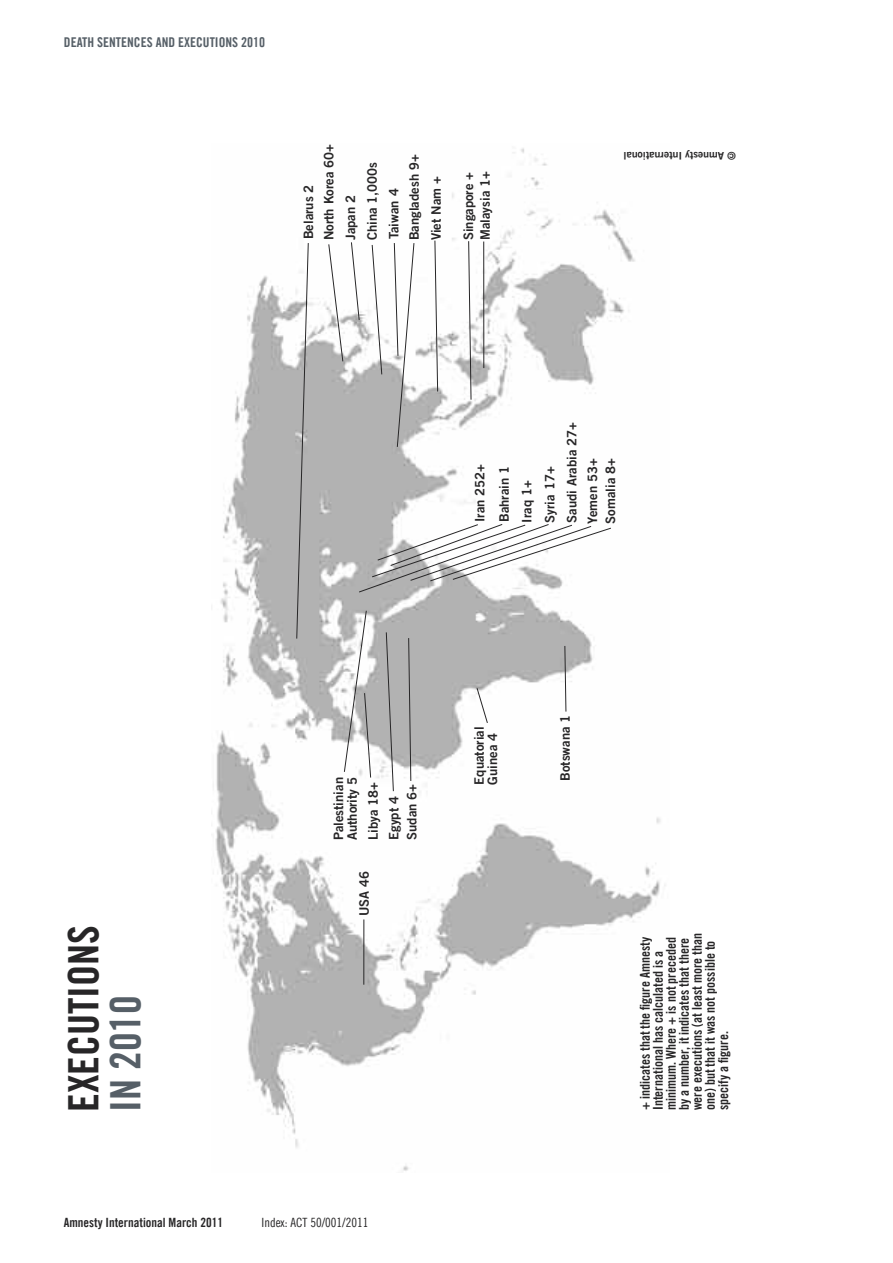
<style>
.page{position:relative;width:893px;height:1263px;background:#fff}
.page>*{position:absolute;margin:0;border:0;box-sizing:border-box;transform-origin:0 0}
.t1{font:42px "Amnesty Trade Gothic Bd Cn 20";color:#272627}
.t2{font:42px "Amnesty Trade Gothic Bd Cn 20";color:#565f67}
.t3{font:13.5px/13px "Amnesty Trade Gothic Bd Cn 20";color:#272627}
.t4{font:13.5px "Amnesty Trade Gothic Bd Cn 20";color:#565f67}
.t5{font:13.05px/13.5px "Amnesty Trade Gothic Bd 2";color:#272627}
.t6{font:12.75px "Amnesty Trade Gothic Bd Cn 20";color:#272627}
.t7{font:12.75px "Amnesty Trade Gothic Cn 18";color:#272627}
.t8{font:10.5px "Amnesty Trade Gothic Bd 2";color:#272627}
</style>
<div class="page">
<img style="left:213px;top:148px;width:453px;height:1023px">
<svg style="left:329px;top:244px;width:14px;height:118px"></svg>
<svg style="left:351px;top:242px;width:8px;height:78px"></svg>
<svg style="left:372px;top:245px;width:10px;height:130px"></svg>
<svg style="left:435px;top:240px;width:3px;height:152px"></svg>
<svg style="left:468px;top:241px;width:3px;height:159px"></svg>
<hr style="left:483px;top:242px;width:1px;height:126px;background:#272627">
<hr style="left:364px;top:919px;width:1px;height:66px;background:#272627">
<svg style="left:344px;top:610px;width:27px;height:168px"></svg>
<svg style="left:386px;top:632px;width:8px;height:159px"></svg>
<svg style="left:408px;top:638px;width:3px;height:143px"></svg>
<svg style="left:565px;top:646px;width:1px;height:66px"></svg>
<svg style="left:477px;top:688px;width:11px;height:35px"></svg>
<svg style="left:359px;top:524px;width:252px;height:68px"></svg>
<svg style="left:394px;top:243px;width:20px;height:204px"></svg>
<svg style="left:297px;top:243px;width:11px;height:396px"></svg>
<p class="t4" style="left:64px;top:33px;width:203px">DEATH SENTENCES AND EXECUTIONS 2010</p>
<p class="t5" style="left:302px;top:239px;width:56px;rotate:-90deg">Belarus 2</p>
<p class="t5" style="left:322px;top:240px;width:98px;rotate:-90deg">North Korea 60+</p>
<p class="t5" style="left:343px;top:240px;width:47px;rotate:-90deg">Japan 2</p>
<p class="t5" style="left:365px;top:240px;width:80px;rotate:-90deg">China 1,000s</p>
<p class="t5" style="left:387px;top:239px;width:52px;rotate:-90deg">Taiwan 4</p>
<p class="t5" style="left:407px;top:240px;width:87px;rotate:-90deg">Bangladesh 9+</p>
<p class="t5" style="left:429px;top:240px;width:66px;rotate:-90deg">Viet Nam +</p>
<p class="t5" style="left:478px;top:240px;width:71px;rotate:-90deg">Malaysia 1+</p>
<p class="t5" style="left:461px;top:240px;width:70px;rotate:-90deg">Singapore +</p>
<p class="t8" style="left:736px;top:162px;width:114px;rotate:-180deg">© A m ytsen lanoi tanretnI</p>
<p class="t5" style="left:473px;top:522px;width:60px;rotate:-90deg">Iran 252+</p>
<p class="t5" style="left:565px;top:523px;width:102px;rotate:-90deg">Saudi Arabia 27+</p>
<p class="t5" style="left:497px;top:522px;width:58px;rotate:-90deg">Bahrain 1</p>
<p class="t5" style="left:603px;top:524px;width:67px;rotate:-90deg">Somalia 8+</p>
<p class="t5" style="left:585px;top:524px;width:67px;rotate:-90deg">Yemen 53+</p>
<p class="t5" style="left:543px;top:523px;width:58px;rotate:-90deg">Syria 17+</p>
<p class="t5" style="left:520px;top:523px;width:44px;rotate:-90deg">Iraq 1+</p>
<h1 class="t1" style="left:58px;top:1112px;width:188px;rotate:-90deg">EXECUTIONS</h1>
<h1 class="t2" style="left:100px;top:1112px;width:118px;rotate:-90deg">IN 2010</h1>
<p class="t5" style="left:332px;top:840px;width:65px;rotate:-90deg">Palestinian<br>Authority 5</p>
<p class="t5" style="left:366px;top:840px;width:60px;rotate:-90deg">Libya 18+</p>
<p class="t5" style="left:357px;top:916px;width:47px;rotate:-90deg">USA 46</p>
<p class="t5" style="left:405px;top:840px;width:58px;rotate:-90deg">Sudan 6+</p>
<p class="t5" style="left:387px;top:840px;width:45px;rotate:-90deg">Egypt 4</p>
<p class="t6" style="left:64px;top:1214px;width:161px">AMNESTY INTERNATIONAL MARCH 2011</p>
<p class="t7" style="left:261px;top:1214px;width:108px">Index: ACT 50/001/2011</p>
<p class="t5" style="left:472px;top:784px;width:60px;rotate:-90deg">Equatorial<br>Guinea 4</p>
<p class="t5" style="left:558px;top:781px;width:68px;rotate:-90deg">Botswana 1</p>
<p class="t3" style="left:638px;top:1110px;width:178px;rotate:-90deg">+ INDICATES THAT THE FIGURE AMNESTY<br>INTERNATIONAL HAS CALCULATED IS A<br>MINIMUM. WHERE + IS NOT PRECEDED<br>BY A NUMBER, IT INDICATES THAT THERE<br>WERE EXECUTIONS (AT LEAST MORE THAN<br>ONE) BUT THAT IT WAS NOT POSSIBLE TO<br>SPECIFY A FIGURE.</p>
</div>
